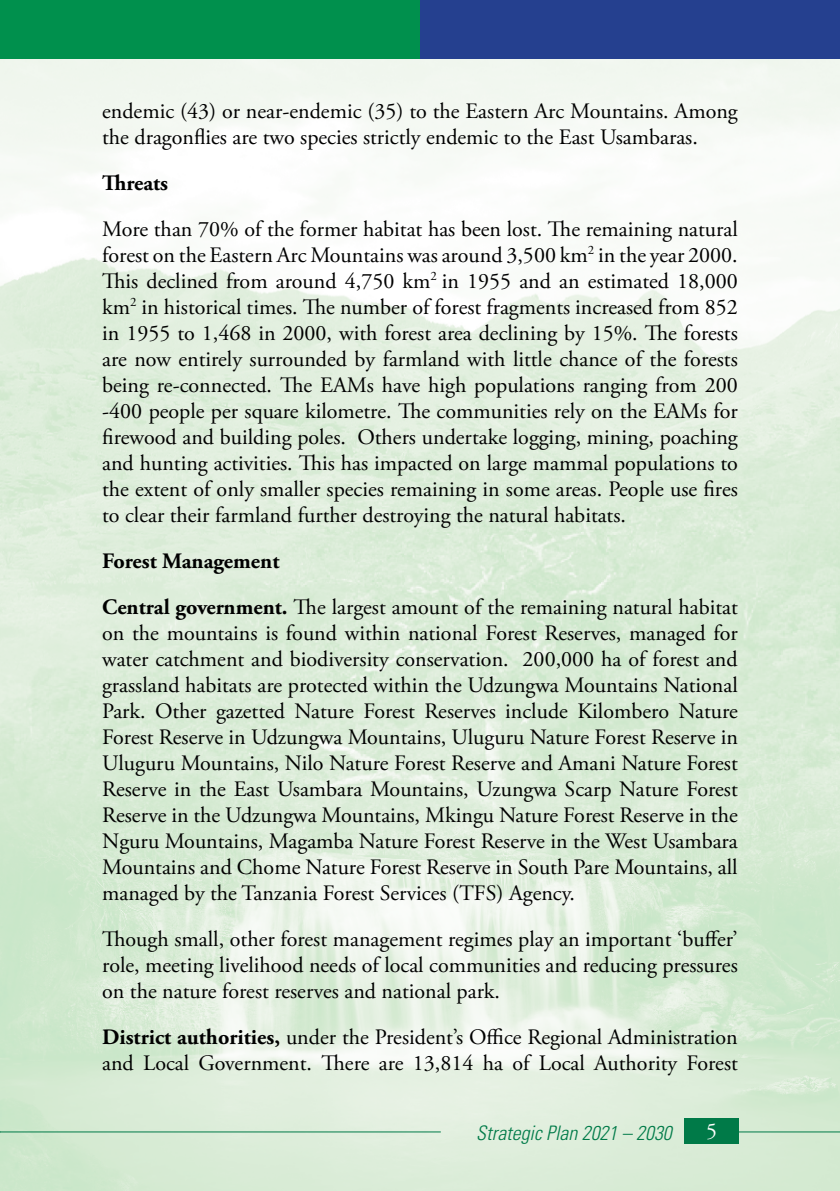
<style>
.page{position:relative;width:840px;height:1191px;background:#fff}
.page>*{position:absolute;margin:0;border:0;box-sizing:border-box;transform-origin:0 0}
.t1{font:22px/26px "Adobe Garamond Pro";color:#000}
.t2{font:700 22px "Adobe Garamond Pro";color:#000}
.t3{font:22px "Adobe Garamond Pro";color:#fff}
.t4{font:italic 300 condensed 20px "Univers";color:#007a48}
.s1{font-weight:700}
</style>
<div class="page">
<img style="left:0;top:59px;width:839px;height:1132px">
<hr style="left:0;top:1131px;width:440px;height:1px;background:#007a48">
<hr style="left:729px;top:1131px;width:110px;height:1px;background:#007a48">
<div style="left:684px;top:1118px;width:54px;height:25px;background:#007a48"></div>
<div style="left:0;top:0;width:420px;height:59px;background:#00904d"></div>
<div style="left:420px;top:0;width:419px;height:59px;background:#25408f"></div>
<p class="t1" style="left:102px;top:99px;width:636px">endemic (43) or near-endemic (35) to the Eastern Arc Mountains. Among the dragonflies are two species strictly endemic to the East Usambaras.</p>
<p class="t2" style="left:102px;top:170px;width:67px">Threats</p>
<p class="t1" style="left:102px;top:217px;width:637px;text-align:justify">More than 70% of the former habitat has been lost. The remaining natural forest on the Eastern Arc Mountains was around 3,500 km<sup>2</sup> in the year 2000.<br>This declined from around 4,750 km<sup>2</sup> in 1955 and an estimated 18,000 km<sup>2</sup> in historical times. The number of forest fragments increased from 852 in 1955 to 1,468 in 2000, with forest area declining by 15%. The forests are now entirely surrounded by farmland with little chance of the forests being re-connected. The EAMs have high populations ranging from 200 -400 people per square kilometre. The communities rely on the EAMs for firewood and building poles. Others undertake logging, mining, poaching and hunting activities. This has impacted on large mammal populations to the extent of only smaller species remaining in some areas. People use fires to clear their farmland further destroying the natural habitats.</p>
<p class="t1" style="left:102px;top:538px;width:637px;line-height:45.8px"><span class="s1">Forest Management<br>Central government.</span> The largest amount of the remaining natural habitat</p>
<p class="t1" style="left:102px;top:620px;width:637px;text-align:justify">on the mountains is found within national Forest Reserves, managed for water catchment and biodiversity conservation. 200,000 ha of forest and grassland habitats are protected within the Udzungwa Mountains National Park. Other gazetted Nature Forest Reserves include Kilombero Nature Forest Reserve in Udzungwa Mountains, Uluguru Nature Forest Reserve in Uluguru Mountains, Nilo Nature Forest Reserve and Amani Nature Forest Reserve in the East Usambara Mountains, Uzungwa Scarp Nature Forest Reserve in the Udzungwa Mountains, Mkingu Nature Forest Reserve in the Nguru Mountains, Magamba Nature Forest Reserve in the West Usambara Mountains and Chome Nature Forest Reserve in South Pare Mountains, all managed by the Tanzania Forest Services (TFS) Agency.</p>
<p class="t1" style="left:102px;top:926px;width:636px;text-align:justify">Though small, other forest management regimes play an important ‘buffer’ role, meeting livelihood needs of local communities and reducing pressures on the nature forest reserves and national park.</p>
<p class="t1" style="left:102px;top:1024px;width:637px"><span class="s1">District authorities,</span> under the President’s Office Regional Administration and Local Government. There are 13,814 ha of Local Authority Forest</p>
<p class="t4" style="left:476px;top:1121px;width:197px">Strategic Plan 2021 – 2030</p>
<p class="t3" style="left:705px;top:1117px;width:12px">5</p>
</div>
